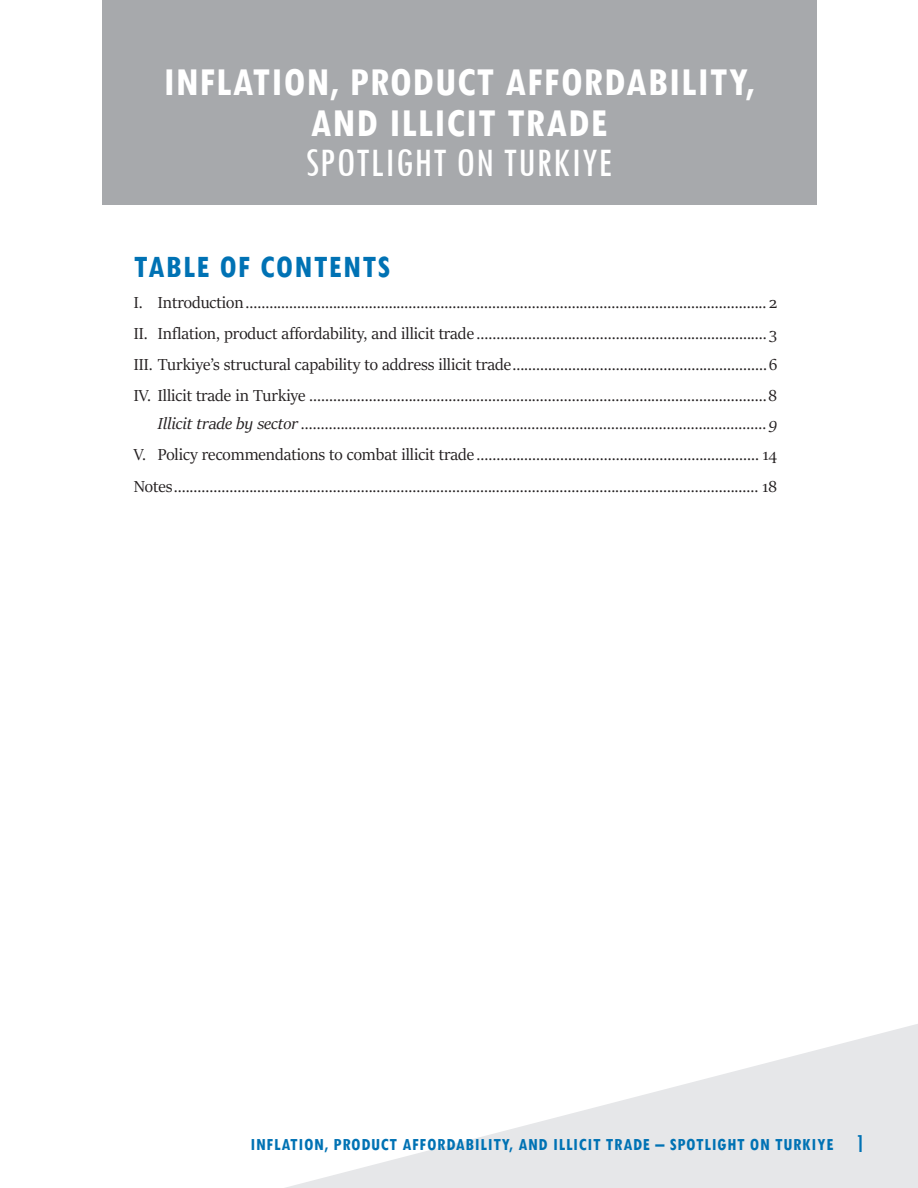
<style>
.page{position:relative;width:918px;height:1188px;background:#fff}
.page>*{position:absolute;margin:0;border:0;box-sizing:border-box;transform-origin:0 0}
.t1{font:700 condensed 42px/40.2px "Tw Cen";letter-spacing:.025em;color:#fff;text-align:center}
.t2{font:condensed 42px "Tw Cen";letter-spacing:.025em;color:#fff}
.t3{font:700 condensed 33px "Tw Cen";letter-spacing:.04em;color:#0072b4}
.t4{font:18px/31.2px "Sitka Text";color:#231f20;text-align:justify}
.t5{font:italic 18px "Sitka Text";color:#231f20}
.t6{font:700 condensed 18px "Tw Cen";letter-spacing:.04em;color:#0072b4}
.s1{font-weight:400;font-size:27px}
</style>
<div class="page">
<svg style="left:285px;top:1024px;width:633px;height:164px;fill:#ebecee"></svg>
<div style="left:102px;top:0;width:714px;height:204px;background:#a7a9ac"></div>
<h1 class="t1" style="left:163px;top:61px;width:593px">INFLATION, PRODUCT AFFORDABILITY,<br>AND ILLICIT TRADE</h1>
<h1 class="t2" style="left:306px;top:137px;width:308px">SPOTLIGHT ON TURKIYE</h1>
<h2 class="t3" style="left:134px;top:246px;width:258px">TABLE OF CONTENTS</h2>
<p class="t4" style="left:134px;top:285px;width:645px">I. Introduction................................................................................................................................... 2<br>II. Inflation, product affordability, and illicit trade .........................................................................3<br>III. Turkiye’s structural capability to address illicit trade................................................................6<br>IV. Illicit trade in Turkiye ...................................................................................................................8</p>
<p class="t5" style="left:158px;top:410px;width:621px">Illicit trade by sector ..................................................................................................................... 9</p>
<p class="t4" style="left:134px;top:438px;width:645px">V. Policy recommendations to combat illicit trade ....................................................................... 14<br>Notes................................................................................................................................................... 18</p>
<p class="t6" style="left:251px;top:1134px;width:616px">INFLATION, PRODUCT AFFORDABILITY, AND ILLICIT TRADE – SPOTLIGHT ON TURKIYE <span class="s1">1</span></p>
</div>
